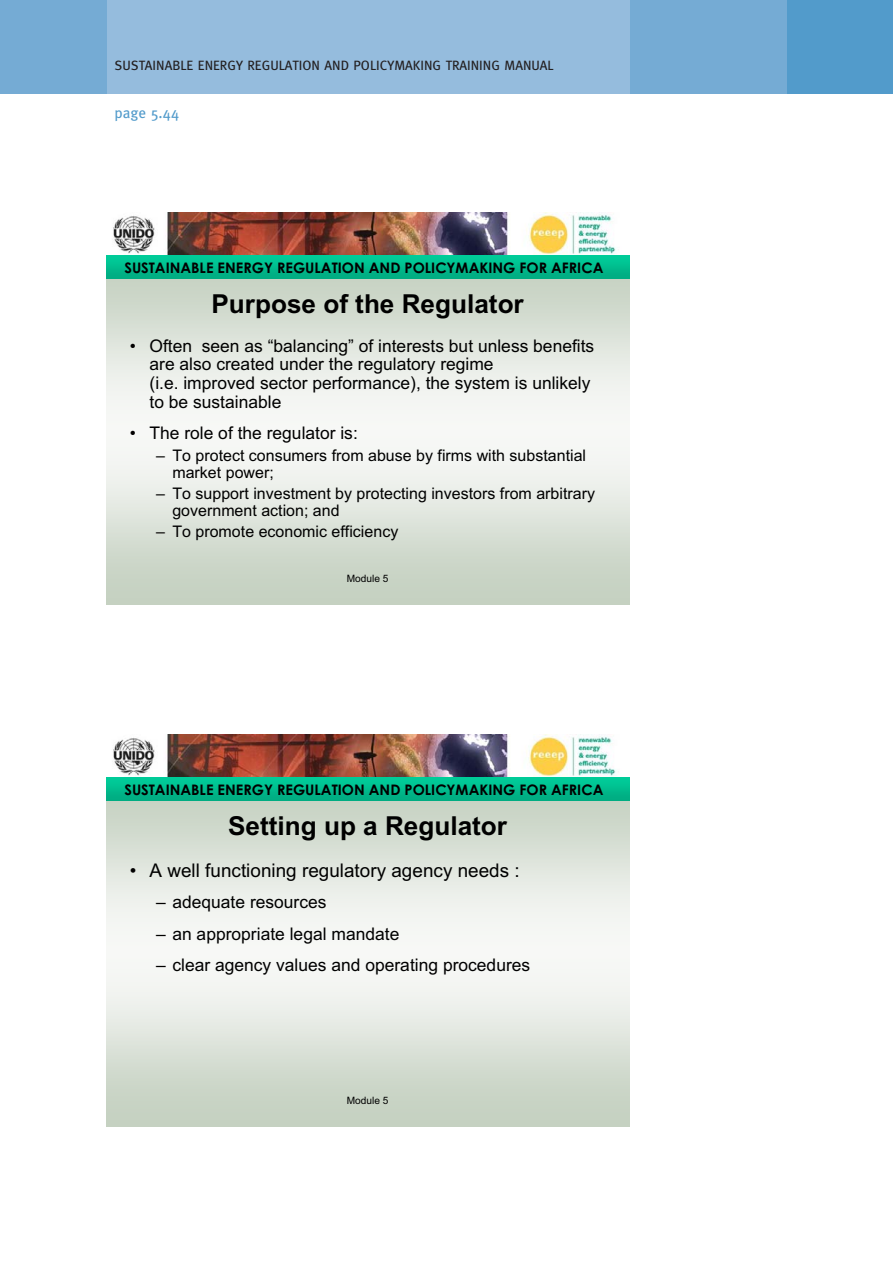
<style>
.page{position:relative;width:893px;height:1263px;background:#fff}
.page>*{position:absolute;margin:0;border:0;box-sizing:border-box;transform-origin:0 0}
.t1{font:700 26.1px "Arial";color:#000}
.t2{font:18.9px "Arial";color:#000}
.t3{font:17.4px/18.8px "Arial";color:#000}
.t4{font:16.05px/17.2px "Arial";color:#000}
.t5{font:15px "Meta";color:#529bcb}
.t6{font:700 14.55px "Century Gothic";color:#000}
.t7{font:13.5px "Meta";color:#231f20}
.t8{font:10.2px "Arial";color:#000}
.s1{color:#010000}
</style>
<div class="page">
<div style="left:786px;top:0;width:107px;height:94px;background:#529bcb"></div>
<div style="left:629px;top:0;width:157px;height:94px;background:#75abd4"></div>
<div style="left:106px;top:0;width:523px;height:94px;background:#95bcdd"></div>
<div style="left:0;top:0;width:106px;height:94px;background:#75abd4"></div>
<img style="left:106px;top:213px;width:515px;height:43px">
<img style="left:106px;top:256px;width:523px;height:23px">
<img style="left:106px;top:735px;width:515px;height:43px">
<img style="left:106px;top:778px;width:523px;height:23px">
<p class="t7" style="left:115px;top:60px;width:441px">SUSTAINABLE ENERGY REGULATION AND POLICYMAKING TRAINING MANUAL</p>
<p class="t5" style="left:115px;top:107px;width:66px">page 5.44</p>
<p class="t6" style="left:124px;top:262px;width:480px">SUSTAINABLE ENERGY REGULATION AND POLICYMAKING FOR AFRICA</p>
<h1 class="t1" style="left:211px;top:294px;width:314px">Purpose of the Regulator</h1>
<p class="t3" style="left:150px;top:338px;width:446px;text-indent:-20px"><span class="s1">•</span> Often seen as “balancing” of interests but unless benefits are also created under the regulatory regime<br>(i.e. improved sector performance), the system is unlikely to be sustainable</p>
<p class="t3" style="left:130px;top:426px;width:229px"><span class="s1">•</span> The role of the regulator is:</p>
<p class="t4" style="left:172px;top:448px;width:415px;text-indent:-16px"><span class="s1">–</span> To protect consumers from abuse by firms with substantial market power;</p>
<p class="t4" style="left:172px;top:486px;width:424px;text-indent:-16px"><span class="s1">–</span> To support investment by protecting investors from arbitrary government action; and</p>
<p class="t4" style="left:156px;top:525px;width:244px"><span class="s1">–</span> To promote economic efficiency</p>
<p class="t8" style="left:347px;top:575px;width:43px">Module 5</p>
<p class="t6" style="left:124px;top:784px;width:480px">SUSTAINABLE ENERGY REGULATION AND POLICYMAKING FOR AFRICA</p>
<h1 class="t1" style="left:228px;top:816px;width:280px">Setting up a Regulator</h1>
<p class="t2" style="left:130px;top:863px;width:391px"><span class="s1">•</span> A well functioning regulatory agency needs :</p>
<p class="t3" style="left:156px;top:895px;width:172px"><span class="s1">–</span> adequate resources</p>
<p class="t3" style="left:156px;top:926px;width:245px"><span class="s1">–</span> an appropriate legal mandate</p>
<p class="t3" style="left:156px;top:957px;width:376px"><span class="s1">–</span> clear agency values and operating procedures</p>
<p class="t8" style="left:347px;top:1097px;width:43px">Module 5</p>
</div>
